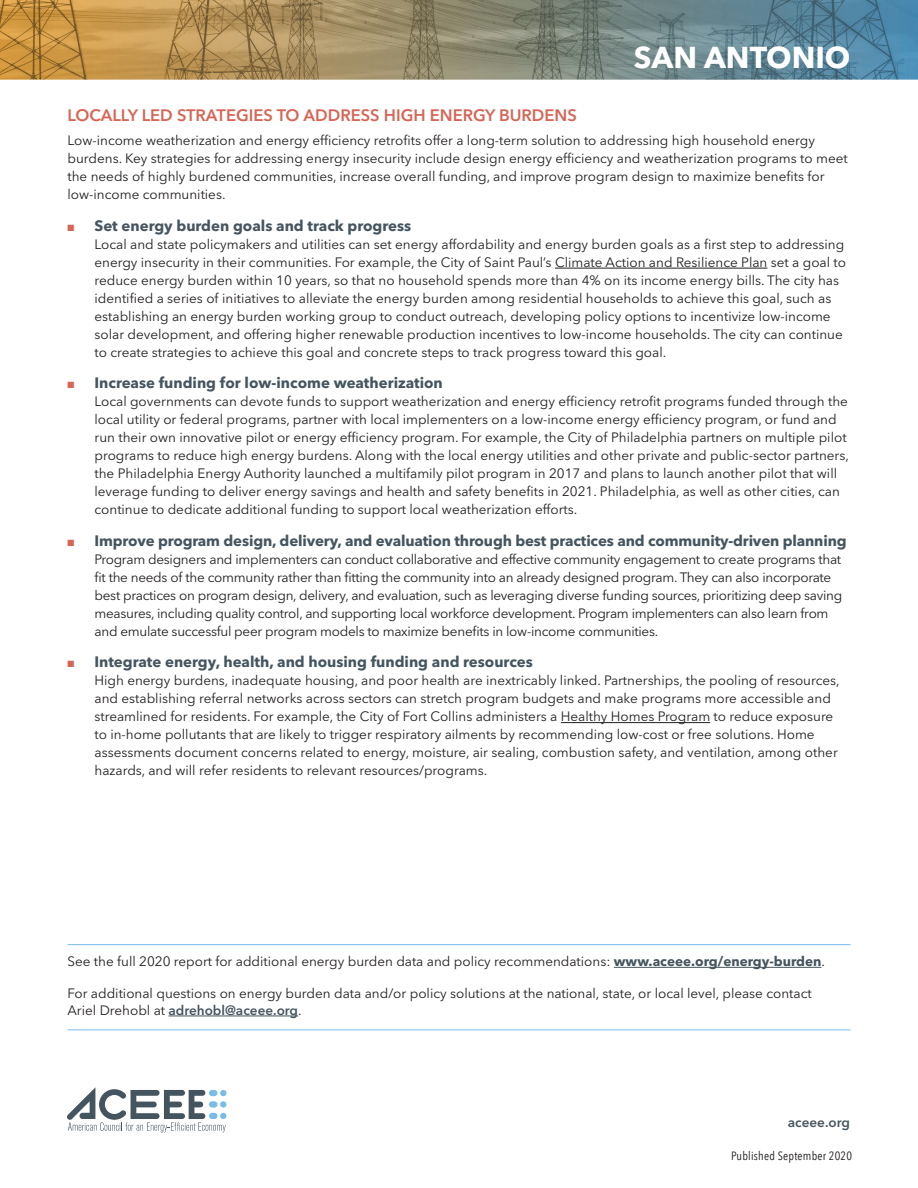
<style>
.page{position:relative;width:918px;height:1188px;background:#fff}
.page>*{position:absolute;margin:0;border:0;box-sizing:border-box;transform-origin:0 0}
.t1{font:700 30px "Avenir Next LT Pro";color:#fff}
.t2{font:600 16.5px "Avenir Next LT Pro";color:#d76555}
.t3{font:700 15px "Avenir Next LT Pro";letter-spacing:-.005em;color:#45555f}
.t4{font:13.5px/18px "Avenir Next LT Pro";color:#231f20}
.t5{font:13.5px/18px "Avenir Next LT Pro";letter-spacing:-.02em;color:#231f20}
.t6{font:600 13.5px "Avenir Next LT Pro";color:#45555f}
.t7{font:12px "Avenir Next Condensed";letter-spacing:.02em;color:#231f20}
.s1{color:#d76555}
.s2{font-weight:700;color:#45555f}
.s3{font-weight:600;color:#45555f}
</style>
<div class="page">
<hr style="left:614px;top:967px;width:207px;height:1px;background:#45555f">
<hr style="left:168px;top:1016px;width:130px;height:1px;background:#45555f">
<svg style="left:67px;top:1087px;width:159px;height:46px"></svg>
<hr style="left:555px;top:268px;width:212px;height:1px;background:#231f20">
<hr style="left:561px;top:722px;width:149px;height:1px;background:#231f20">
<hr style="left:68px;top:944px;width:782px;height:1px;background:#78bde8">
<hr style="left:68px;top:1029px;width:782px;height:1px;background:#78bde8">
<img style="left:0;top:0;width:918px;height:79px">
<h1 class="t1" style="left:634px;top:39px;width:218px">SAN ANTONIO</h1>
<p class="t2" style="left:68px;top:105px;width:511px">LOCALLY LED STRATEGIES TO ADDRESS HIGH ENERGY BURDENS</p>
<p class="t4" style="left:68px;top:132px;width:782px">Low-income weatherization and energy efficiency retrofits offer a long-term solution to addressing high household energy burdens. Key strategies for addressing energy insecurity include design energy efficiency and weatherization programs to meet the needs of highly burdened communities, increase overall funding, and improve program design to maximize benefits for low-income communities.</p>
<p class="t3" style="left:68px;top:216px;width:345px"><span class="s1">■</span> Set energy burden goals and track progress</p>
<p class="t4" style="left:94px;top:235px;width:753px">Local and state policymakers and utilities can set energy affordability and energy burden goals as a first step to addressing energy insecurity in their communities. For example, the City of Saint Paul’s Climate Action and Resilience Plan set a goal to reduce energy burden within 10 years, so that no household spends more than 4% on its income energy bills. The city has identified a series of initiatives to alleviate the energy burden among residential households to achieve this goal, such as establishing an energy burden working group to conduct outreach, developing policy options to incentivize low-income solar development, and offering higher renewable production incentives to low-income households. The city can continue to create strategies to achieve this goal and concrete steps to track progress toward this goal.</p>
<p class="t3" style="left:68px;top:374px;width:377px"><span class="s1">■</span> Increase funding for low-income weatherization</p>
<p class="t4" style="left:94px;top:393px;width:756px">Local governments can devote funds to support weatherization and energy efficiency retrofit programs funded through the local utility or federal programs, partner with local implementers on a low-income energy efficiency program, or fund and run their own innovative pilot or energy efficiency program. For example, the City of Philadelphia partners on multiple pilot programs to reduce high energy burdens. Along with the local energy utilities and other private and public-sector partners, the Philadelphia Energy Authority launched a multifamily pilot program in 2017 and plans to launch another pilot that will leverage funding to deliver energy savings and health and safety benefits in 2021. Philadelphia, as well as other cities, can continue to dedicate additional funding to support local weatherization efforts.</p>
<p class="t3" style="left:68px;top:531px;width:781px"><span class="s1">■</span> Improve program design, delivery, and evaluation through best practices and community-driven planning</p>
<p class="t5" style="left:94px;top:550px;width:749px">Program designers and implementers can conduct collaborative and effective community engagement to create programs that fit the needs of the community rather than fitting the community into an already designed program. They can also incorporate best practices on program design, delivery, and evaluation, such as leveraging diverse funding sources, prioritizing deep saving measures, including quality control, and supporting local workforce development. Program implementers can also learn from and emulate successful peer program models to maximize benefits in low-income communities.</p>
<p class="t3" style="left:68px;top:653px;width:467px"><span class="s1">■</span> Integrate energy, health, and housing funding and resources</p>
<p class="t4" style="left:94px;top:672px;width:747px">High energy burdens, inadequate housing, and poor health are inextricably linked. Partnerships, the pooling of resources, and establishing referral networks across sectors can stretch program budgets and make programs more accessible and streamlined for residents. For example, the City of Fort Collins administers a Healthy Homes Program to reduce exposure to in-home pollutants that are likely to trigger respiratory ailments by recommending low-cost or free solutions. Home assessments document concerns related to energy, moisture, air sealing, combustion safety, and ventilation, among other hazards, and will refer residents to relevant resources/programs.</p>
<p class="t4" style="left:68px;top:952px;width:759px">See the full 2020 report for additional energy burden data and policy recommendations: <span class="s2">www.aceee.org/energy-burden</span>.</p>
<p class="t4" style="left:68px;top:986px;width:746px;line-height:16.2px">For additional questions on energy burden data and/or policy solutions at the national, state, or local level, please contact<br>Ariel Drehobl at <span class="s3">adrehobl@aceee.org</span>.</p>
<p class="t6" style="left:788px;top:1114px;width:64px">aceee.org</p>
<p class="t7" style="left:731px;top:1145px;width:123px">Published September 2020</p>
</div>
